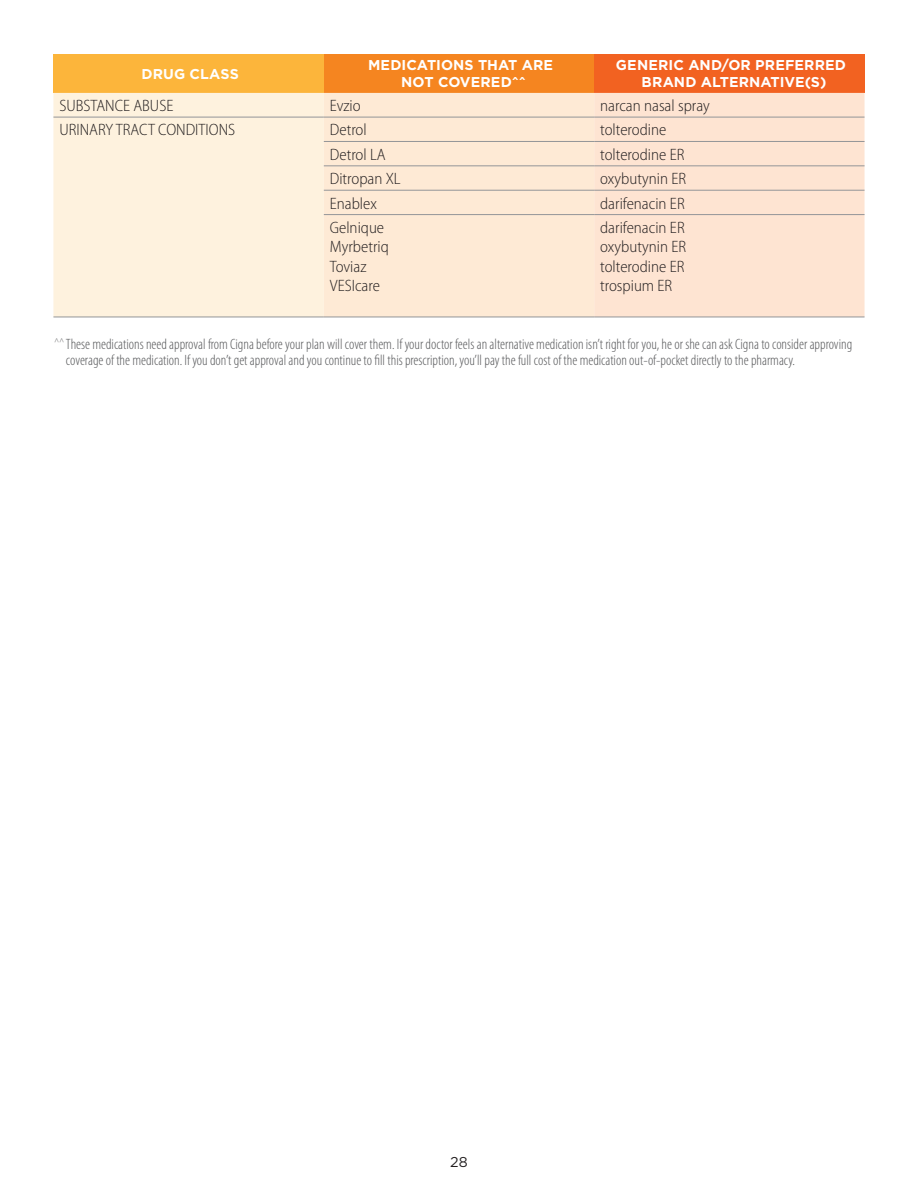
<style>
.page{position:relative;width:918px;height:1188px;background:#fff}
.page>*{position:absolute;margin:0;border:0;box-sizing:border-box;transform-origin:0 0}
.t1{font:300 semi-condensed 16.5px/19.5px "Myriad Pro";color:#231f20}
.List_Header{font:300 condensed 15px/16.5px "Myriad Pro";color:#57585a}
.Table_column_header{font:700 14.25px/16.5px "Gotham";letter-spacing:.005em;color:#fff;text-align:center}
.t2{font:14.25px "Gotham";color:#231f20}
</style>
<div class="page">
<div style="left:53px;top:54px;width:271px;height:39px;background:#fcb53b"></div>
<div style="left:324px;top:54px;width:270px;height:39px;background:#f58520"></div>
<div style="left:594px;top:54px;width:271px;height:39px;background:#f26221"></div>
<div style="left:53px;top:93px;width:271px;height:224px;background:#fef2de"></div>
<div style="left:324px;top:93px;width:270px;height:224px;background:#feead5"></div>
<div style="left:594px;top:93px;width:271px;height:224px;background:#fee4d2"></div>
<hr style="left:53px;top:117px;width:271px;height:1px;background:#939598">
<hr style="left:324px;top:117px;width:270px;height:1px;background:#939598">
<hr style="left:594px;top:117px;width:271px;height:1px;background:#939598">
<hr style="left:324px;top:141px;width:270px;height:1px;background:#939598">
<hr style="left:594px;top:141px;width:271px;height:1px;background:#939598">
<hr style="left:324px;top:166px;width:270px;height:1px;background:#939598">
<hr style="left:594px;top:166px;width:271px;height:1px;background:#939598">
<hr style="left:324px;top:190px;width:270px;height:1px;background:#939598">
<hr style="left:594px;top:190px;width:271px;height:1px;background:#939598">
<hr style="left:324px;top:214px;width:270px;height:1px;background:#939598">
<hr style="left:594px;top:214px;width:271px;height:1px;background:#939598">
<hr style="left:53px;top:317px;width:271px;height:1px;background:#939598">
<hr style="left:324px;top:317px;width:270px;height:1px;background:#939598">
<hr style="left:594px;top:317px;width:271px;height:1px;background:#939598">
<p class="Table_column_header" style="left:142px;top:65px;width:99px">DRUG CLASS</p>
<p class="Table_column_header" style="left:368px;top:57px;width:187px">MEDICATIONS THAT ARE<br>NOT COVERED^^</p>
<p class="Table_column_header" style="left:616px;top:57px;width:232px">GENERIC AND/OR PREFERRED<br>BRAND ALTERNATIVE(S)</p>
<p class="t1" style="left:59px;top:96px;width:115px">SUBSTANCE ABUSE</p>
<p class="t1" style="left:330px;top:96px;width:32px">Evzio</p>
<p class="t1" style="left:600px;top:96px;width:111px">narcan nasal spray</p>
<p class="t1" style="left:59px;top:121px;width:177px">URINARY TRACT CONDITIONS</p>
<p class="t1" style="left:330px;top:121px;width:38px">Detrol</p>
<p class="t1" style="left:600px;top:121px;width:68px">tolterodine</p>
<p class="t1" style="left:330px;top:145px;width:57px">Detrol LA</p>
<p class="t1" style="left:600px;top:145px;width:86px">tolterodine ER</p>
<p class="t1" style="left:330px;top:169px;width:72px">Ditropan XL</p>
<p class="t1" style="left:600px;top:169px;width:87px">oxybutynin ER</p>
<p class="t1" style="left:330px;top:194px;width:49px">Enablex</p>
<p class="t1" style="left:600px;top:194px;width:86px">darifenacin ER</p>
<p class="t1" style="left:330px;top:218px;width:61px">Gelnique<br>Myrbetriq<br>Toviaz<br>VESIcare</p>
<p class="t1" style="left:600px;top:218px;width:87px;text-align:justify">darifenacin ER oxybutynin ER tolterodine ER trospium ER</p>
<p class="List_Header" style="left:66px;top:336px;width:788px;text-indent:-12px"><sup>^^</sup> These medications need approval from Cigna before your plan will cover them. If your doctor feels an alternative medication isn’t right for you, he or she can ask Cigna to consider approving coverage of the medication. If you don’t get approval and you continue to fill this prescription, you’ll pay the full cost of the medication out-of-pocket directly to the pharmacy.</p>
<p class="t2" style="left:450px;top:1153px;width:19px">28</p>
</div>
